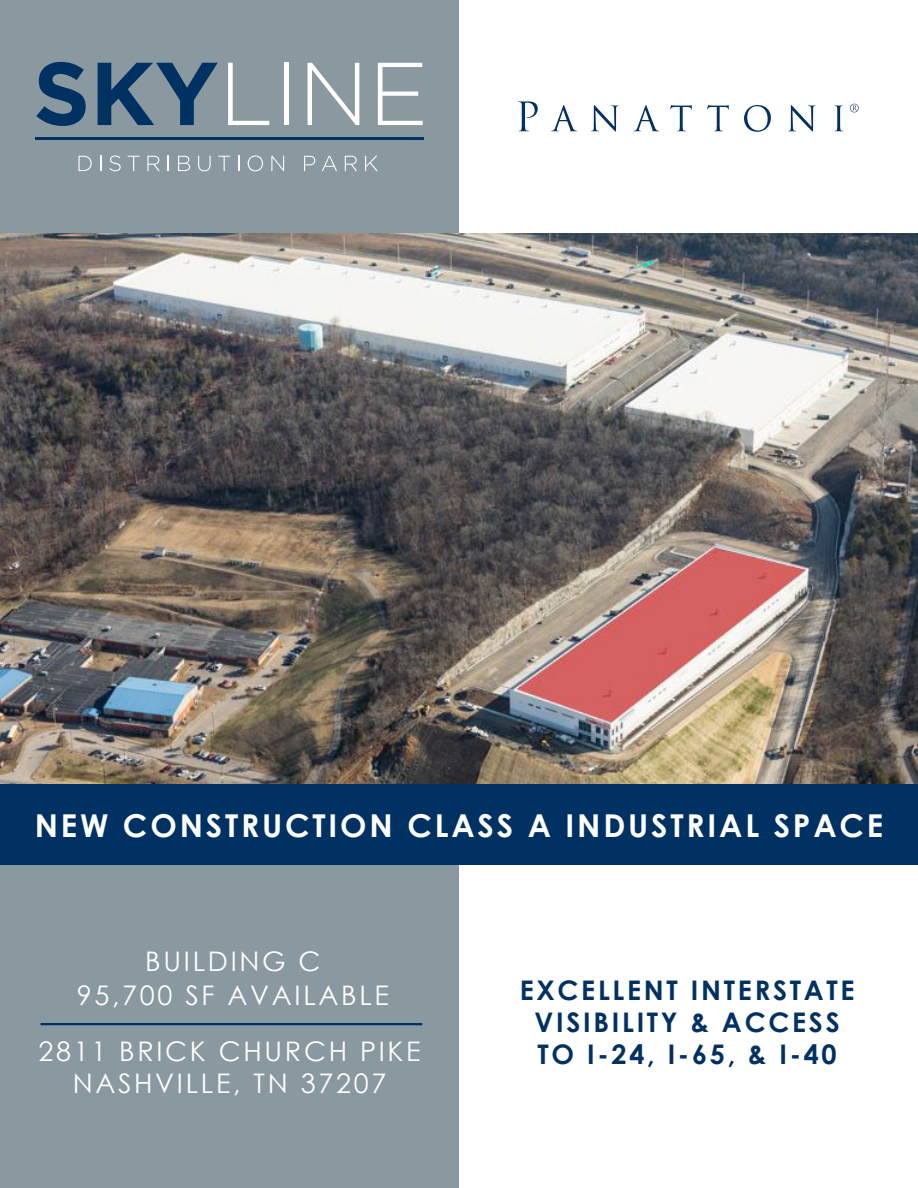
<style>
.page{position:relative;width:918px;height:1188px;background:#fff}
.page>*{position:absolute;margin:0;border:0;box-sizing:border-box;transform-origin:0 0}
.t1{font:700 31.5px "Century Gothic";letter-spacing:.09em;color:#fff}
.t2{font:27px/32.4px "Century Gothic";letter-spacing:.1em;color:#fff;text-align:center}
.t3{font:700 27px/32.4px "Century Gothic";letter-spacing:.1em;color:#003163;text-align:center}
</style>
<div class="page">
<div style="left:0;top:0;width:459px;height:1188px;background:#8a98a0"></div>
<img style="left:0;top:233px;width:918px;height:551px">
<svg style="left:36px;top:62px;width:50px;height:64px"></svg>
<svg style="left:98px;top:63px;width:120px;height:62px"></svg>
<svg style="left:228px;top:63px;width:41px;height:62px"></svg>
<hr style="left:284px;top:63px;width:4px;height:62px;background:#fff">
<svg style="left:308px;top:63px;width:51px;height:62px"></svg>
<svg style="left:378px;top:63px;width:45px;height:62px"></svg>
<svg style="left:78px;top:156px;width:14px;height:15px"></svg>
<svg style="left:100px;top:156px;width:1px;height:15px"></svg>
<svg style="left:109px;top:156px;width:12px;height:15px"></svg>
<svg style="left:128px;top:156px;width:12px;height:15px"></svg>
<svg style="left:147px;top:156px;width:13px;height:15px"></svg>
<svg style="left:168px;top:156px;width:1px;height:15px"></svg>
<svg style="left:178px;top:156px;width:12px;height:15px"></svg>
<svg style="left:198px;top:156px;width:13px;height:15px"></svg>
<svg style="left:218px;top:156px;width:12px;height:15px"></svg>
<svg style="left:238px;top:156px;width:1px;height:15px"></svg>
<svg style="left:248px;top:155px;width:15px;height:16px"></svg>
<svg style="left:271px;top:156px;width:13px;height:15px"></svg>
<svg style="left:304px;top:156px;width:11px;height:15px"></svg>
<svg style="left:322px;top:156px;width:15px;height:15px"></svg>
<svg style="left:345px;top:156px;width:12px;height:15px"></svg>
<svg style="left:365px;top:156px;width:13px;height:15px"></svg>
<hr style="left:35px;top:138px;width:389px;height:2px;background:#003163">
<div style="left:0;top:784px;width:918px;height:81px;background:#003163"></div>
<hr style="left:40px;top:1023px;width:382px;height:2px;background:#003163">
<svg style="left:518px;top:101px;width:20px;height:30px"></svg>
<svg style="left:551px;top:105px;width:26px;height:26px"></svg>
<svg style="left:591px;top:105px;width:28px;height:27px"></svg>
<svg style="left:633px;top:105px;width:26px;height:26px"></svg>
<svg style="left:670px;top:105px;width:22px;height:26px"></svg>
<svg style="left:707px;top:105px;width:22px;height:26px"></svg>
<svg style="left:744px;top:105px;width:27px;height:27px"></svg>
<svg style="left:788px;top:105px;width:28px;height:27px"></svg>
<svg style="left:835px;top:105px;width:8px;height:26px"></svg>
<svg style="left:850px;top:104px;width:9px;height:8px"></svg>
<p class="t1" style="left:35px;top:805px;width:850px">NEW CONSTRUCTION CLASS A INDUSTRIAL SPACE</p>
<p class="t2" style="left:145px;top:944px;width:177px">BUILDING C</p>
<p class="t2" style="left:77px;top:979px;width:314px">95,700 SF AVAILABLE</p>
<p class="t2" style="left:38px;top:1035px;width:384px">2811 BRICK CHURCH PIKE<br>NASHVILLE, TN 37207</p>
<p class="t3" style="left:520px;top:973px;width:336px">EXCELLENT INTERSTATE<br>VISIBILITY &amp; ACCESS<br>TO I-24, I-65, &amp; I-40</p>
</div>
